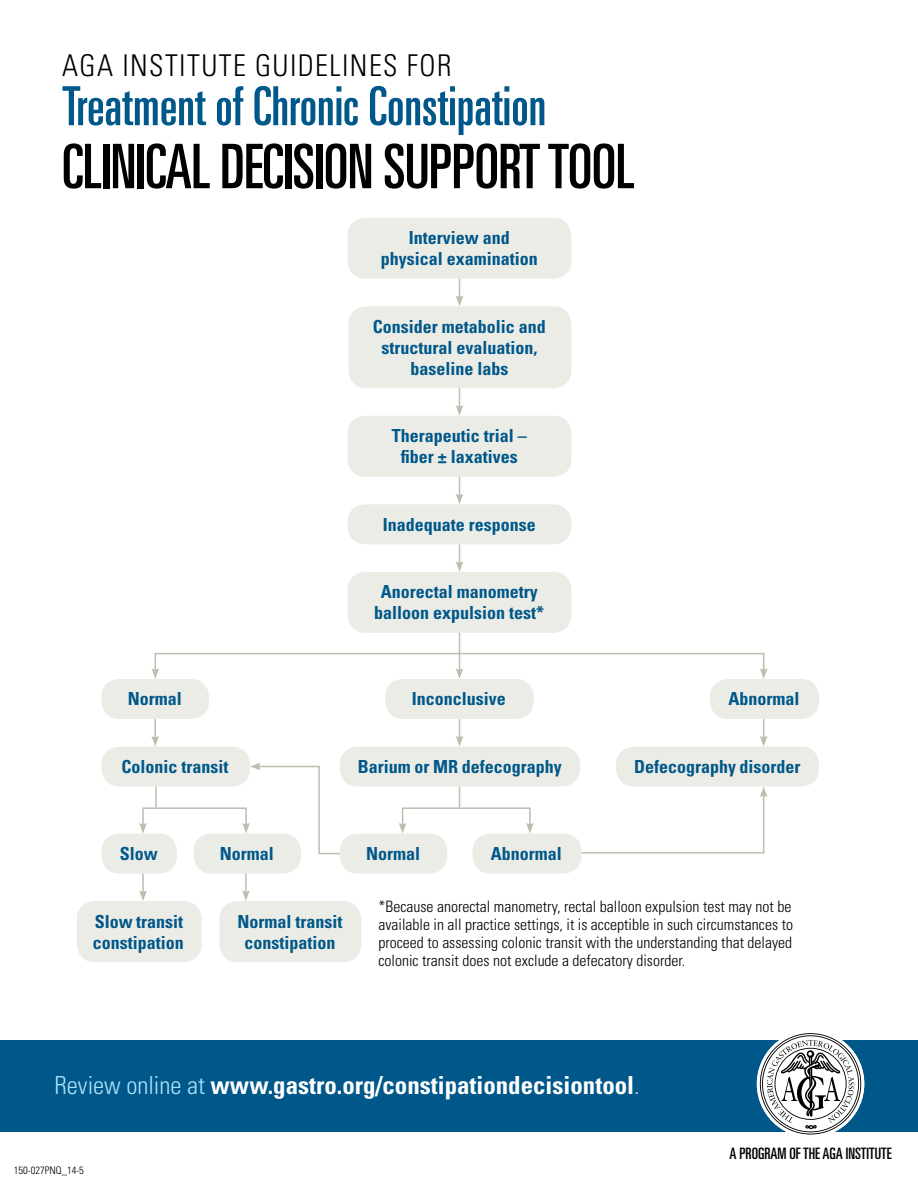
<style>
.page{position:relative;width:918px;height:1188px;background:#fff}
.page>*{position:absolute;margin:0;border:0;box-sizing:border-box;transform-origin:0 0}
.t1{font:ultra-condensed 61.5px "Univers LT Std";letter-spacing:-.01em;color:#000}
.t2{font:ultra-condensed 54px "Univers LT Std";color:#00588a}
.t3{font:300 condensed 30px "Univers LT Std";letter-spacing:.05em;color:#000;scale:.96 1}
.t4{font:700 condensed 24.9px "Univers LT Std";color:#fff}
.t5{font:700 condensed 18px/21px "Univers LT Std";color:#00588a;text-align:center}
.t6{font:300 condensed 15.75px/18px "Univers LT Std";color:#000;text-align:justify}
.t7{font:ultra-condensed 15.75px "Univers LT Std";color:#000}
.t8{font:300 condensed 10.5px "Univers LT Std";color:#000}
.s1{font-weight:300;color:#abe1fa}
</style>
<div class="page">
<div style="left:0;top:1040px;width:918px;height:92px;background:#00588a"></div>
<div style="left:757px;top:1030px;width:107px;height:108px;background:#fff;border-radius:50%"></div>
<svg style="left:760px;top:1033px;width:101px;height:102px"></svg>
<div style="left:348px;top:218px;width:223px;height:61px;background:#ecece6;border-radius:18px"></div>
<svg style="left:456px;top:279px;width:7px;height:27px"></svg>
<div style="left:348px;top:306px;width:223px;height:82px;background:#ecece6;border-radius:18px"></div>
<div style="left:155px;top:653px;width:609px;height:19px;border:2px solid #bdbdb0"></div>
<svg style="left:760px;top:668px;width:8px;height:11px"></svg>
<svg style="left:151px;top:668px;width:8px;height:11px"></svg>
<svg style="left:456px;top:388px;width:7px;height:28px"></svg>
<div style="left:348px;top:416px;width:223px;height:61px;background:#ecece6;border-radius:18px"></div>
<svg style="left:456px;top:477px;width:7px;height:27px"></svg>
<div style="left:348px;top:504px;width:223px;height:40px;background:#ecece6;border-radius:18px"></div>
<svg style="left:456px;top:544px;width:7px;height:28px"></svg>
<div style="left:348px;top:572px;width:223px;height:61px;background:#ecece6;border-radius:18px"></div>
<hr style="left:459px;top:633px;width:1px;height:38px;background:#bdbdb0">
<svg style="left:456px;top:668px;width:7px;height:11px"></svg>
<div style="left:385px;top:679px;width:149px;height:40px;background:#ecece6;border-radius:18px"></div>
<svg style="left:456px;top:719px;width:7px;height:28px"></svg>
<div style="left:340px;top:834px;width:107px;height:40px;background:#ecece6;border-radius:18px"></div>
<div style="left:472px;top:834px;width:110px;height:40px;background:#ecece6;border-radius:18px"></div>
<div style="left:402px;top:807px;width:129px;height:19px;border:2px solid #bdbdb0"></div>
<svg style="left:526px;top:823px;width:8px;height:11px"></svg>
<svg style="left:399px;top:823px;width:7px;height:11px"></svg>
<hr style="left:459px;top:773px;width:1px;height:34px;background:#bdbdb0">
<div style="left:340px;top:747px;width:240px;height:40px;background:#ecece6;border-radius:18px"></div>
<div style="left:710px;top:679px;width:109px;height:40px;background:#ecece6;border-radius:18px"></div>
<div style="left:616px;top:747px;width:203px;height:40px;background:#ecece6;border-radius:18px"></div>
<svg style="left:760px;top:719px;width:8px;height:28px"></svg>
<svg style="left:580px;top:787px;width:188px;height:67px"></svg>
<div style="left:101px;top:679px;width:108px;height:40px;background:#ecece6;border-radius:18px"></div>
<div style="left:101px;top:747px;width:149px;height:40px;background:#ecece6;border-radius:18px"></div>
<div style="left:194px;top:834px;width:107px;height:40px;background:#ecece6;border-radius:18px"></div>
<div style="left:101px;top:834px;width:76px;height:40px;background:#ecece6;border-radius:18px"></div>
<div style="left:142px;top:807px;width:105px;height:19px;border:2px solid #bdbdb0"></div>
<svg style="left:139px;top:823px;width:8px;height:11px"></svg>
<svg style="left:151px;top:719px;width:8px;height:28px"></svg>
<hr style="left:155px;top:787px;width:2px;height:20px;background:#bdbdb0">
<svg style="left:242px;top:763px;width:99px;height:92px"></svg>
<div style="left:77px;top:901px;width:125px;height:61px;background:#ecece6;border-radius:18px"></div>
<div style="left:219px;top:901px;width:142px;height:61px;background:#ecece6;border-radius:18px"></div>
<svg style="left:139px;top:874px;width:8px;height:27px"></svg>
<svg style="left:242px;top:874px;width:8px;height:27px"></svg>
<h3 class="t3" style="left:62px;top:47px;width:407px">AGA INSTITUTE GUIDELINES FOR</h3>
<h2 class="t2" style="left:62px;top:75px;width:485px">Treatment of Chronic Constipation</h2>
<h1 class="t1" style="left:62px;top:131px;width:574px">CLINICAL DECISION SUPPORT TOOL</h1>
<p class="t5" style="left:381px;top:227px;width:158px">Interview and physical examination</p>
<p class="t5" style="left:373px;top:316px;width:174px">Consider metabolic and structural evaluation, baseline labs</p>
<p class="t5" style="left:392px;top:425px;width:136px">Therapeutic trial – fiber ± laxatives</p>
<p class="t5" style="left:383px;top:514px;width:154px">Inadequate response</p>
<p class="t5" style="left:128px;top:689px;width:55px">Normal</p>
<p class="t5" style="left:121px;top:756px;width:109px">Colonic transit</p>
<p class="t5" style="left:374px;top:581px;width:171px">Anorectal manometry balloon expulsion test*</p>
<p class="t5" style="left:412px;top:689px;width:95px">Inconclusive</p>
<p class="t5" style="left:358px;top:756px;width:205px">Barium or MR defecography</p>
<p class="t5" style="left:728px;top:689px;width:72px">Abnormal</p>
<p class="t5" style="left:634px;top:756px;width:168px">Defecography disorder</p>
<p class="t5" style="left:120px;top:843px;width:40px">Slow</p>
<p class="t5" style="left:220px;top:843px;width:55px">Normal</p>
<p class="t5" style="left:93px;top:911px;width:93px;text-align:left">Slow transit constipation</p>
<p class="t5" style="left:237px;top:911px;width:106px">Normal transit constipation</p>
<p class="t5" style="left:366px;top:843px;width:56px">Normal</p>
<p class="t5" style="left:491px;top:843px;width:72px">Abnormal</p>
<p class="t6" style="left:379px;top:898px;width:416px">*Because anorectal manometry, rectal balloon expulsion test may not be available in all practice settings, it is acceptible in such circumstances to proceed to assessing colonic transit with the understanding that delayed colonic transit does not exclude a defecatory disorder.</p>
<h3 class="t4" style="left:54px;top:1070px;width:587px"><span class="s1">Review online at</span> www.gastro.org/constipationdecisiontool<span class="s1">.</span></h3>
<p class="t8" style="left:14px;top:1164px;width:71px">150-027PNQ_14-5</p>
<p class="t7" style="left:730px;top:1144px;width:164px">A PROGRAM OF THE AGA INSTITUTE</p>
</div>
